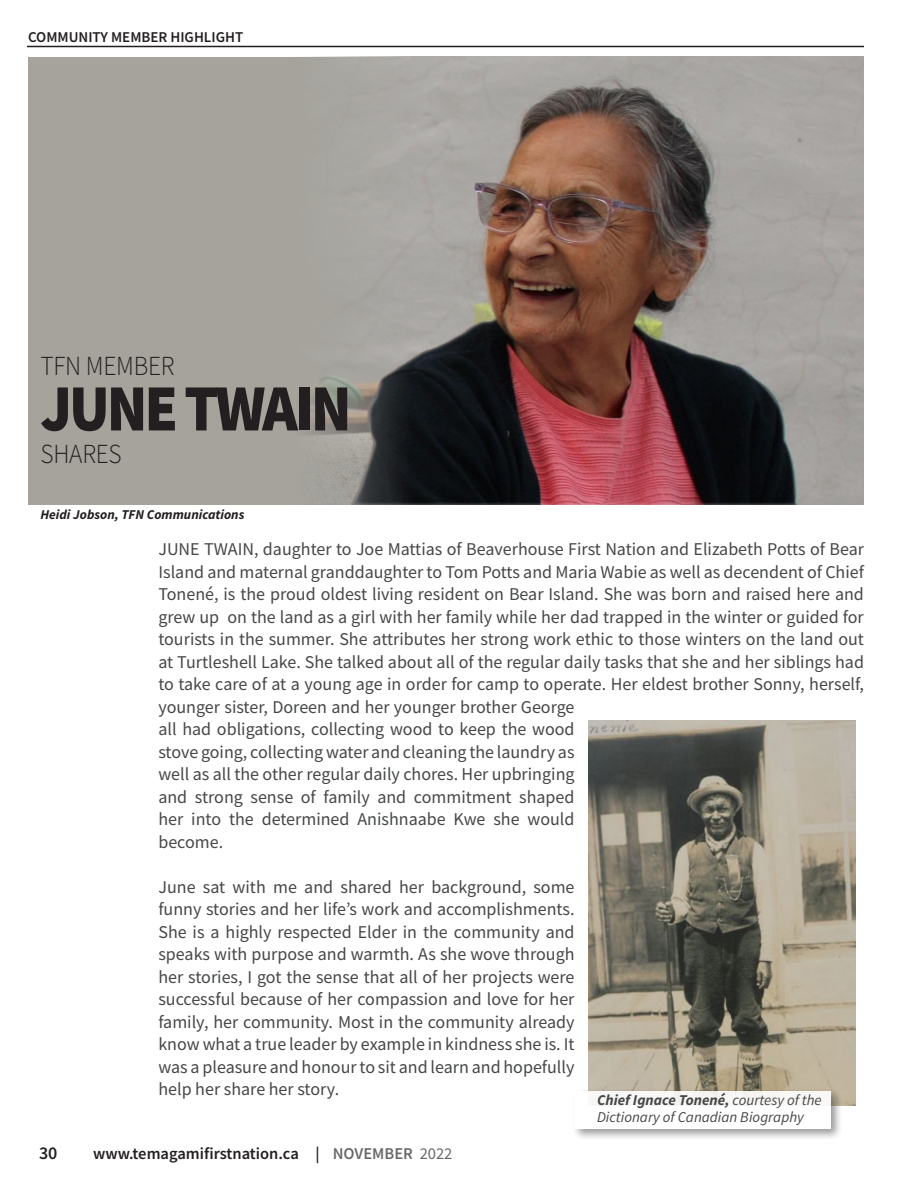
<style>
.page{position:relative;width:918px;height:1188px;background:#fff}
.page>*{position:absolute;margin:0;border:0;box-sizing:border-box;transform-origin:0 0}
.t1{font:900 66.15px "Source Sans Pro";letter-spacing:-.05em;color:#231f20;scale:.92 1}
.t2{font:300 27.6px "Source Sans Pro";letter-spacing:-.01em;color:#231f20;scale:.92 1}
.t3{font:18px/22.5px "Source Sans Pro";color:#454647}
.t4{font:600 18px "Source Sans Pro";color:#231f20}
.t5{font:600 16.5px "Source Sans Pro";color:#231f20}
.t6{font:italic 15px/16.5px "Source Sans Pro";color:#454647}
.t7{font:600 15px "Source Sans Pro";color:#231f20}
.t8{font:italic 700 13.5px "Source Sans Pro";color:#231f20}
.s1{font-weight:700}
.s2{color:#69696c}
.s3{font-weight:400;color:#69696c}
</style>
<div class="page">
<hr style="left:27px;top:46px;width:837px;height:1px;background:#231f20">
<div style="left:28px;top:57px;width:836px;height:447px;background:#a6a39d"></div>
<img style="left:308px;top:57px;width:556px;height:447px">
<img style="left:354px;top:86px;width:442px;height:418px">
<img style="left:588px;top:721px;width:267px;height:385px">
<div style="left:571px;top:1088px;width:272px;height:53px;background:#231f20;opacity:.5"></div>
<div style="left:575px;top:1091px;width:256px;height:38px;background:#fff"></div>
<p class="t7" style="left:28px;top:28px;width:217px">COMMUNITY MEMBER HIGHLIGHT</p>
<p class="t2" style="left:40px;top:349px;width:147px">TFN MEMBER</p>
<p class="t1" style="left:40px;top:363px;width:340px">JUNE TWAIN</p>
<p class="t2" style="left:40px;top:437px;width:90px">SHARES</p>
<p class="t8" style="left:40px;top:505px;width:205px">Heidi Jobson, TFN Communications</p>
<p class="t3" style="left:158px;top:538px;width:707px">JUNE TWAIN, daughter to Joe Mattias of Beaverhouse First Nation and Elizabeth Potts of Bear Island and maternal granddaughter to Tom Potts and Maria Wabie as well as decendent of Chief Tonené, is the proud oldest living resident on Bear Island. She was born and raised here and grew up on the land as a girl with her family while her dad trapped in the winter or guided for tourists in the summer. She attributes her strong work ethic to those winters on the land out at Turtleshell Lake. She talked about all of the regular daily tasks that she and her siblings had to take care of at a young age in order for camp to operate. Her eldest brother Sonny, herself, younger sister, Doreen and her younger brother George<br>all had obligations, collecting wood to keep the wood<br>stove going, collecting water and cleaning the laundry as<br>well as all the other regular daily chores. Her upbringing<br>and strong sense of family and commitment shaped<br>her into the determined Anishnaabe Kwe she would<br>become.</p>
<p class="t3" style="left:158px;top:875px;width:418px;text-align:justify">June sat with me and shared her background, some funny stories and her life’s work and accomplishments.<br>She is a highly respected Elder in the community and speaks with purpose and warmth. As she wove through her stories, I got the sense that all of her projects were successful because of her compassion and love for her family, her community. Most in the community already know what a true leader by example in kindness she is. It was a pleasure and honour to sit and learn and hopefully help her share her story.</p>
<p class="t6" style="left:597px;top:1092px;width:226px"><span class="s1">Chief Ignace Tonené,</span> courtesy of the<br>Dictionary of Canadian Biography</p>
<p class="t4" style="left:39px;top:1141px;width:20px">30</p>
<p class="t5" style="left:93px;top:1143px;width:361px">www.temagamifirstnation.ca | <span class="s2">NOVEMBER</span> <span class="s3">2022</span></p>
</div>
